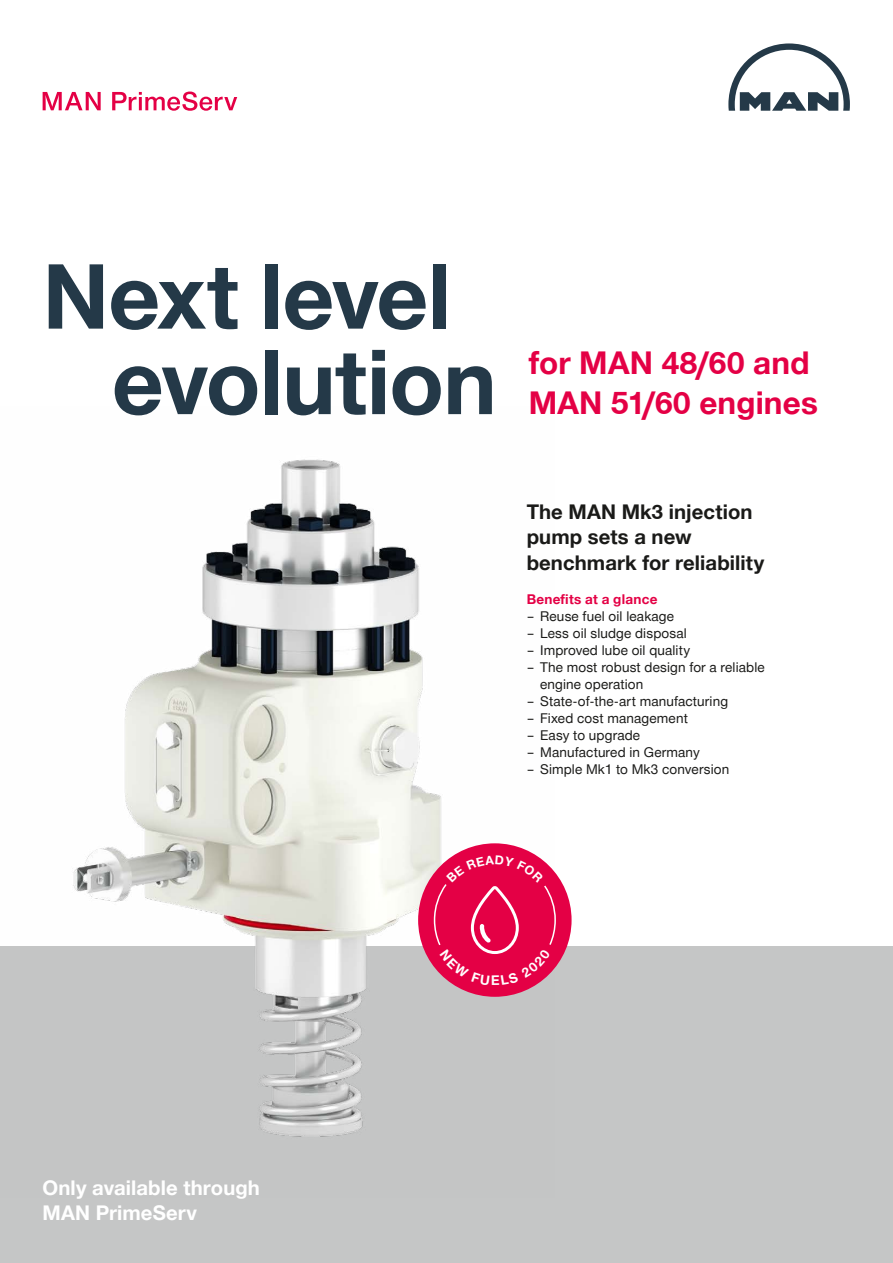
<style>
.page{position:relative;width:893px;height:1263px;background:#fff}
.page>*{position:absolute;margin:0;border:0;box-sizing:border-box;transform-origin:0 0}
.t1{font:700 90px/85.5px "Man Global";letter-spacing:-.01em;color:#243948}
.t2{font:700 31.35px/39.5px "Man Global";letter-spacing:.005em;color:#e40045}
.t3{font:700 20.25px/25.5px "Man Global";letter-spacing:.005em;color:#1a1a18}
.t4{font:700 20.25px/25.5px "Man Global";letter-spacing:.005em;color:#fff}
.t5{font:13.5px/17px "Man Global";letter-spacing:.01em;color:#1a1a18}
.t6{font:700 13.5px "Man Global";letter-spacing:.02em;color:#e40045}
</style>
<div class="page">
<div style="left:0;top:946px;width:893px;height:317px;background:#c5c6c6"></div>
<svg style="left:728px;top:43px;width:122px;height:68px"></svg>
<img style="left:73px;top:459px;width:463px;height:678px">
<svg style="left:43px;top:92px;width:58px;height:18px"></svg>
<svg style="left:112px;top:92px;width:125px;height:19px"></svg>
<div style="left:418px;top:843px;width:154px;height:154px;background:#e40045;border-radius:50%"></div>
<svg style="left:433px;top:855px;width:124px;height:130px"></svg>
<h1 class="t1" style="left:112px;top:255px;width:386px;text-indent:-69px">Next level evolution</h1>
<h2 class="t2" style="left:529px;top:344px;width:291px">for MAN 48/60 and<br>MAN 51/60 engines</h2>
<h3 class="t3" style="left:527px;top:499px;width:239px">The MAN Mk3 injection pump sets a new benchmark for reliability</h3>
<p class="t6" style="left:527px;top:591px;width:132px">Benefits at a glance</p>
<p class="t5" style="left:527px;top:608px;width:149px">– Reuse fuel oil leakage</p>
<p class="t5" style="left:527px;top:625px;width:162px">– Less oil sludge disposal</p>
<p class="t5" style="left:527px;top:642px;width:165px">– Improved lube oil quality</p>
<p class="t5" style="left:540px;top:659px;width:226px;text-indent:-14px">– The most robust design for a reliable engine operation</p>
<p class="t5" style="left:527px;top:693px;width:203px">– State-of-the-art manufacturing</p>
<p class="t5" style="left:527px;top:710px;width:163px">– Fixed cost management</p>
<p class="t5" style="left:527px;top:727px;width:115px">– Easy to upgrade</p>
<p class="t5" style="left:527px;top:744px;width:175px">– Manufactured in Germany</p>
<p class="t5" style="left:527px;top:761px;width:204px">– Simple Mk1 to Mk3 conversion</p>
<h3 class="t4" style="left:43px;top:1175px;width:219px">Only available through<br>MAN PrimeServ</h3>
</div>
